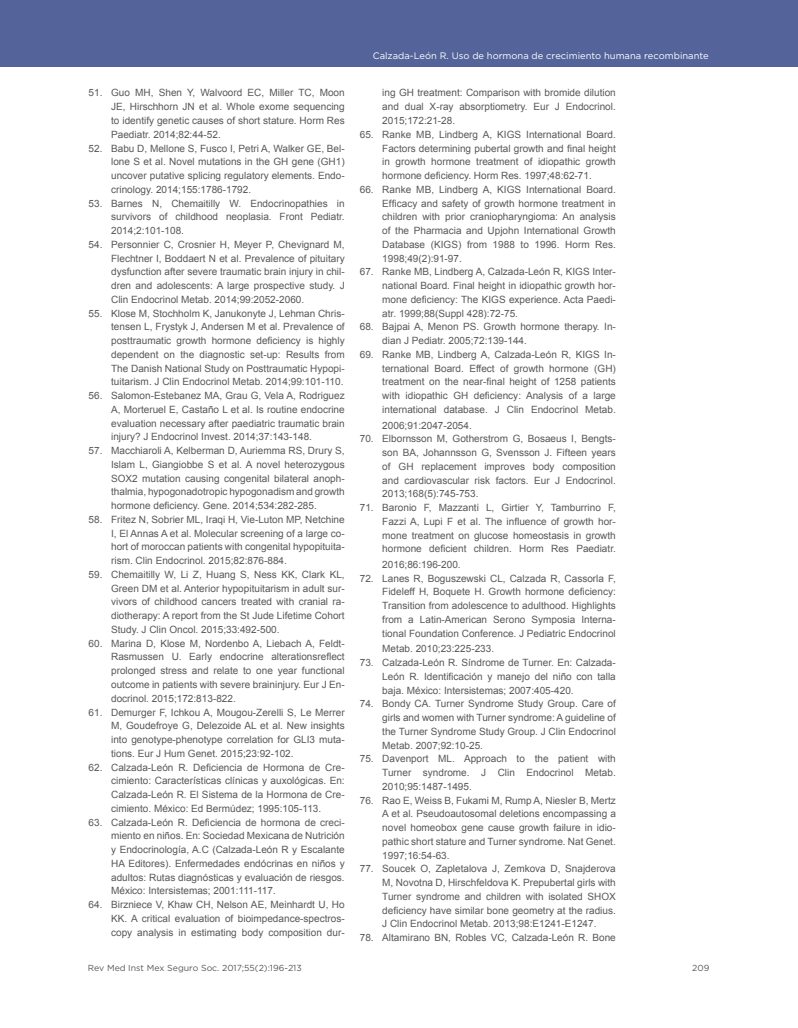
<style>
.page{position:relative;width:798px;height:1028px;background:#fff}
.page>*{position:absolute;margin:0;border:0;box-sizing:border-box;transform-origin:0 0}
.t1{font:10px/13.8px "Arial";color:#57585a;text-align:justify}
.t2{font:9.38px "Gotham";color:#fff}
.t3{font:8.75px "Gotham";color:#57585a}
</style>
<div class="page">
<div style="left:0;top:0;width:797px;height:66px;background:#54639a"></div>
<p class="t1" style="left:111px;top:86px;width:235px;text-indent:-22px">51. Guo MH, Shen Y, Walvoord EC, Miller TC, Moon JE, Hirschhorn JN et al. Whole exome sequencing to identify genetic causes of short stature. Horm Res Paediatr. 2014;82:44-52.</p>
<p class="t1" style="left:111px;top:141px;width:235px;text-indent:-22px">52. Babu D, Mellone S, Fusco I, Petri A, Walker GE, Bel&shy;lone S et al. Novel mutations in the GH gene (GH1) uncover putative splicing regulatory elements. Endo&shy;crinology. 2014;155:1786-1792.</p>
<p class="t1" style="left:111px;top:196px;width:235px;text-indent:-22px">53. Barnes N, Chemaitilly W. Endocrinopathies in survivors of childhood neoplasia. Front Pediatr.<br>2014;2:101-108.</p>
<p class="t1" style="left:111px;top:237px;width:235px;text-indent:-22px">54. Personnier C, Crosnier H, Meyer P, Chevignard M, Flechtner I, Boddaert N et al. Prevalence of pituitary dysfunction after severe traumatic brain injury in chil&shy;dren and adolescents: A large prospective study. J Clin Endocrinol Metab. 2014;99:2052-2060.</p>
<p class="t1" style="left:111px;top:306px;width:235px;text-indent:-22px">55. Klose M, Stochholm K, Janukonyte J, Lehman Chris&shy;tensen L, Frystyk J, Andersen M et al. Prevalence of posttraumatic growth hormone deficiency is highly dependent on the diagnostic set-up: Results from The Danish National Study on Posttraumatic Hypopi&shy;tuitarism. J Clin Endocrinol Metab. 2014;99:101-110.</p>
<p class="t1" style="left:111px;top:389px;width:235px;text-indent:-22px">56. Salomon-Estebanez MA, Grau G, Vela A, Rodriguez A, Morteruel E, Castaño L et al. Is routine endocrine evaluation necessary after paediatric traumatic brain injury? J Endocrinol Invest. 2014;37:143-148.</p>
<p class="t1" style="left:111px;top:444px;width:235px;text-indent:-22px">57. Macchiaroli A, Kelberman D, Auriemma RS, Drury S, Islam L, Giangiobbe S et al. A novel heterozygous SOX2 mutation causing congenital bilateral anoph&shy;thalmia, hypogonadotropic hypogonadism and growth hormone deficiency. Gene. 2014;534:282-285.</p>
<p class="t1" style="left:111px;top:512px;width:235px;text-indent:-22px">58. Fritez N, Sobrier ML, Iraqi H, Vie-Luton MP, Netchine I, El Annas A et al. Molecular screening of a large co&shy;hort of moroccan patients with congenital hypopituita&shy;rism. Clin Endocrinol. 2015;82:876-884.</p>
<p class="t1" style="left:111px;top:567px;width:235px;text-indent:-22px">59. Chemaitilly W, Li Z, Huang S, Ness KK, Clark KL, Green DM et al. Anterior hypopituitarism in adult sur&shy;vivors of childhood cancers treated with cranial ra&shy;diotherapy: A report from the St Jude Lifetime Cohort Study. J Clin Oncol. 2015;33:492-500.</p>
<p class="t1" style="left:111px;top:636px;width:235px;text-indent:-22px">60. Marina D, Klose M, Nordenbo A, Liebach A, Feldt-Rasmussen U. Early endocrine alterationsreflect prolonged stress and relate to one year functional outcome in patients with severe braininjury. Eur J En&shy;docrinol. 2015;172:813-822.</p>
<p class="t1" style="left:111px;top:705px;width:235px;text-indent:-22px">61. Demurger F, Ichkou A, Mougou-Zerelli S, Le Merrer M, Goudefroye G, Delezoide AL et al. New insights into genotype-phenotype correlation for GLI3 muta&shy;tions. Eur J Hum Genet. 2015;23:92-102.</p>
<p class="t1" style="left:111px;top:760px;width:235px;text-indent:-22px">62. Calzada-León R. Deficiencia de Hormona de Cre&shy;cimiento: Características clínicas y auxológicas. En:<br>Calzada-León R. El Sistema de la Hormona de Cre&shy;cimiento. México: Ed Bermúdez; 1995:105-113.</p>
<p class="t1" style="left:111px;top:815px;width:235px;text-indent:-22px">63. Calzada-León R. Deficiencia de hormona de creci&shy;miento en niños. En: Sociedad Mexicana de Nutrición y Endocrinología, A.C (Calzada-León R y Escalante HA Editores). Enfermedades endócrinas en niños y adultos: Rutas diagnósticas y evaluación de riesgos.<br>México: Intersistemas; 2001:111-117.</p>
<p class="t1" style="left:111px;top:897px;width:235px;text-indent:-22px">64. Birzniece V, Khaw CH, Nelson AE, Meinhardt U, Ho KK. A critical evaluation of bioimpedance-spectros&shy;copy analysis in estimating body composition dur-</p>
<p class="t3" style="left:88px;top:962px;width:215px">Rev Med Inst Mex Seguro Soc. 2017;55(2):196-213</p>
<p class="t2" style="left:372px;top:49px;width:337px">Calzada-León R. Uso de hormona de crecimiento humana recombinante</p>
<p class="t1" style="left:382px;top:86px;width:235px">ing GH treatment: Comparison with bromide dilution and dual X-ray absorptiometry. Eur J Endocrinol.<br>2015;172:21-28.</p>
<p class="t1" style="left:382px;top:127px;width:235px;text-indent:-22px">65. Ranke MB, Lindberg A, KIGS International Board.<br>Factors determining pubertal growth and final height in growth hormone treatment of idiopathic growth hormone deficiency. Horm Res. 1997;48:62-71.</p>
<p class="t1" style="left:382px;top:182px;width:235px;text-indent:-22px">66. Ranke MB, Lindberg A, KIGS International Board.<br>Efficacy and safety of growth hormone treatment in children with prior craniopharyngioma: An analysis of the Pharmacia and Upjohn International Growth Database (KIGS) from 1988 to 1996. Horm Res.<br>1998;49(2):91-97.</p>
<p class="t1" style="left:382px;top:265px;width:235px;text-indent:-22px">67. Ranke MB, Lindberg A, Calzada-León R, KIGS Inter&shy;national Board. Final height in idiopathic growth hor&shy;mone deficiency: The KIGS experience. Acta Paedi&shy;atr. 1999;88(Suppl 428):72-75.</p>
<p class="t1" style="left:382px;top:320px;width:235px;text-indent:-22px">68. Bajpai A, Menon PS. Growth hormone therapy. In&shy;dian J Pediatr. 2005;72:139-144.</p>
<p class="t1" style="left:382px;top:347px;width:235px;text-indent:-22px">69. Ranke MB, Lindberg A, Calzada-León R, KIGS In&shy;ternational Board. Effect of growth hormone (GH) treatment on the near-final height of 1258 patients with idiopathic GH deficiency: Analysis of a large international database. J Clin Endocrinol Metab.</p>
<p class="t1" style="left:382px;top:418px;width:91px">2006;91:2047-2054.</p>
<p class="t1" style="left:382px;top:432px;width:235px;text-indent:-22px">70. Elbornsson M, Gotherstrom G, Bosaeus I, Bengts&shy;son BA, Johannsson G, Svensson J. Fifteen years of GH replacement improves body composition and cardiovascular risk factors. Eur J Endocrinol.<br>2013;168(5):745-753.</p>
<p class="t1" style="left:382px;top:501px;width:235px;text-indent:-22px">71. Baronio F, Mazzanti L, Girtier Y, Tamburrino F, Fazzi A, Lupi F et al. The influence of growth hor&shy;mone treatment on glucose homeostasis in growth hormone deficient children. Horm Res Paediatr.</p>
<p class="t1" style="left:382px;top:557px;width:80px">2016;86:196-200.</p>
<p class="t1" style="left:382px;top:571px;width:235px;text-indent:-22px">72. Lanes R, Boguszewski CL, Calzada R, Cassorla F, Fideleff H, Boquete H. Growth hormone deficiency:<br>Transition from adolescence to adulthood. Highlights from a Latin-American Serono Symposia Interna&shy;tional Foundation Conference. J Pediatric Endocrinol</p>
<p class="t1" style="left:382px;top:642px;width:113px">Metab. 2010;23:225-233.</p>
<p class="t1" style="left:382px;top:656px;width:235px;text-indent:-22px">73. Calzada-León R. Síndrome de Turner. En: Calzada-León R. Identificación y manejo del niño con talla baja. México: Intersistemas; 2007:405-420.</p>
<p class="t1" style="left:382px;top:697px;width:235px;text-indent:-22px">74. Bondy CA. Turner Syndrome Study Group. Care of girls and women with Turner syndrome: A guideline of the Turner Syndrome Study Group. J Clin Endocrinol Metab. 2007;92:10-25.</p>
<p class="t1" style="left:382px;top:752px;width:235px;text-indent:-22px">75. Davenport ML. Approach to the patient with Turner syndrome. J Clin Endocrinol Metab.<br>2010;95:1487-1495.</p>
<p class="t1" style="left:382px;top:793px;width:235px;text-indent:-22px">76. Rao E, Weiss B, Fukami M, Rump A, Niesler B, Mertz A et al. Pseudoautosomal deletions encompassing a novel homeobox gene cause growth failure in idio&shy;pathic short stature and Turner syndrome. Nat Genet.<br>1997;16:54-63.</p>
<p class="t1" style="left:382px;top:862px;width:235px;text-indent:-22px">77. Soucek O, Zapletalova J, Zemkova D, Snajderova M, Novotna D, Hirschfeldova K. Prepubertal girls with Turner syndrome and children with isolated SHOX deficiency have similar bone geometry at the radius.<br>J Clin Endocrinol Metab. 2013;98:E1241-E1247.</p>
<p class="t1" style="left:359px;top:931px;width:257px">78. Altamirano BN, Robles VC, Calzada-León R. Bone</p>
<p class="t3" style="left:692px;top:962px;width:19px">209</p>
</div>
